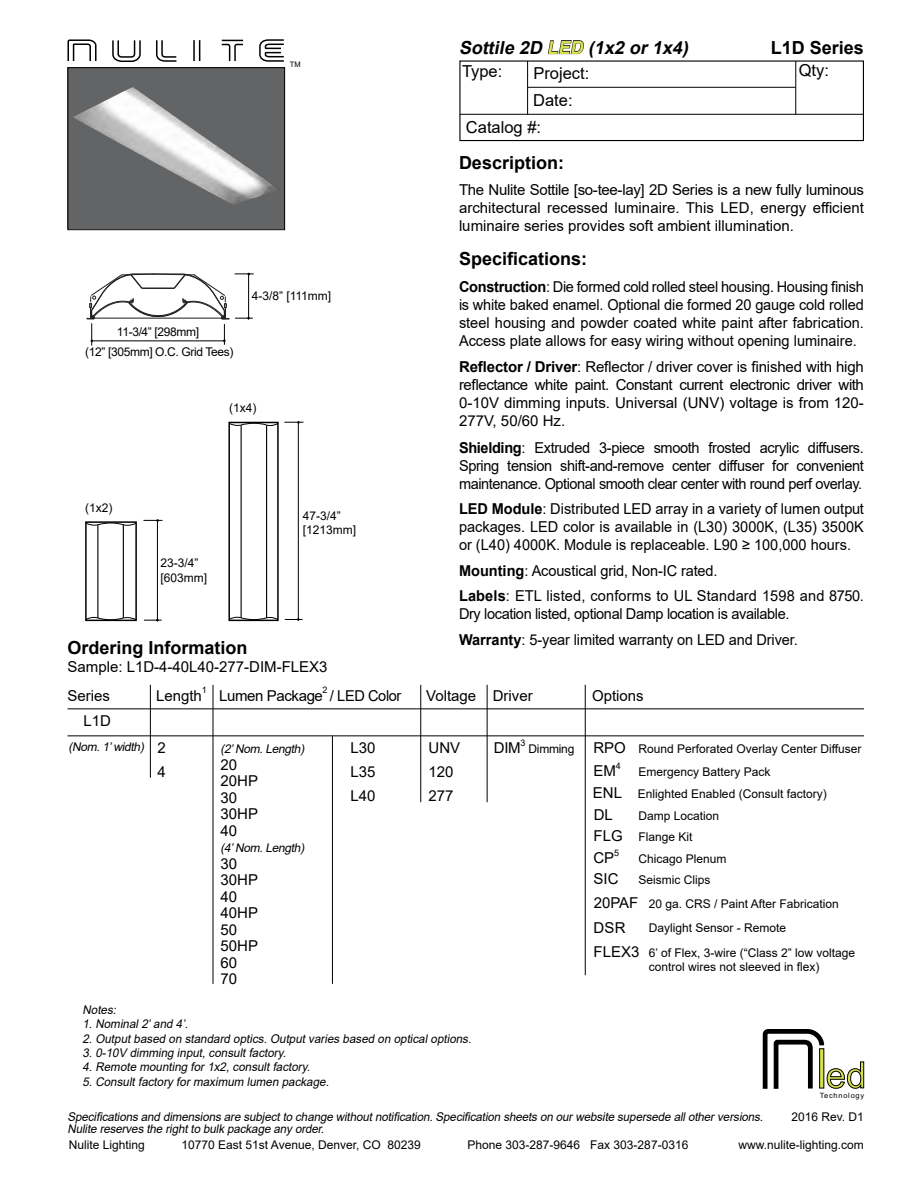
<style>
.page{position:relative;width:918px;height:1188px;background:#fff}
.page>*{position:absolute;margin:0;border:0;box-sizing:border-box;transform-origin:0 0}
.t1{font:36.3px "Arial";color:#d5e04e}
.t2{font:700 18px "Arial";color:#000}
.t3{font:italic 700 18px "Arial";color:#000}
.t4{font:16.5px "Arial";color:#000}
.t5{font:15px/18px "Arial";color:#000;text-align:justify}
.t6{font:15px/25.5px "Arial";letter-spacing:-.025em;color:#000}
.t7{font:12px/14.4px "Arial";color:#000}
.t8{font:italic 12px/14.4px "Arial";color:#000}
.t9{font:12px/20px "Arial";letter-spacing:-.03em;color:#000;text-align:center}
.t10{font:12px "Arial";letter-spacing:-.02em;color:#000}
.t11{font:9px "Arial";color:#000}
.t12{font:7.5px "Arial";color:#000}
.t13{font:7.2px "Arial";letter-spacing:.105em;color:#000}
.s1{color:#d5e04e}
.s2{font-weight:700}
.s3{font-size:15px}
</style>
<div class="page">
<div style="left:68px;top:68px;width:217px;height:162px;background:#636466"></div>
<svg style="left:67px;top:39px;width:217px;height:23px"></svg>
<hr style="left:68px;top:708px;width:796px;height:1px;background:#000">
<hr style="left:68px;top:735px;width:796px;height:1px;background:#000">
<hr style="left:213px;top:685px;width:1px;height:299px;background:#000">
<hr style="left:420px;top:685px;width:1px;height:117px;background:#000">
<hr style="left:585px;top:685px;width:1px;height:290px;background:#000">
<img style="left:73px;top:87px;width:207px;height:118px">
<div style="left:68px;top:68px;width:217px;height:162px;border:1px solid #000"></div>
<hr style="left:487px;top:685px;width:1px;height:117px;background:#000">
<hr style="left:150px;top:685px;width:1px;height:93px;background:#000">
<svg style="left:87px;top:273px;width:167px;height:73px"></svg>
<hr style="left:298px;top:422px;width:1px;height:199px;background:#000">
<svg style="left:285px;top:618px;width:18px;height:3px"></svg>
<hr style="left:157px;top:520px;width:1px;height:101px;background:#000">
<svg style="left:143px;top:519px;width:20px;height:3px"></svg>
<svg style="left:144px;top:619px;width:18px;height:2px"></svg>
<div style="left:85px;top:521px;width:52px;height:100px;border:2px solid #000"></div>
<hr style="left:97px;top:525px;width:1px;height:93px;background:#000">
<hr style="left:123px;top:525px;width:1px;height:93px;background:#000">
<svg style="left:85px;top:522px;width:52px;height:4px"></svg>
<svg style="left:85px;top:617px;width:52px;height:4px"></svg>
<div style="left:228px;top:422px;width:51px;height:199px;border:2px solid #000"></div>
<hr style="left:241px;top:425px;width:1px;height:193px;background:#000">
<hr style="left:266px;top:425px;width:1px;height:193px;background:#000">
<svg style="left:228px;top:421px;width:75px;height:5px"></svg>
<svg style="left:228px;top:617px;width:51px;height:3px"></svg>
<svg style="left:547px;top:40px;width:37px;height:14px"></svg>
<svg style="left:763px;top:1029px;width:102px;height:60px"></svg>
<svg style="left:819px;top:1048px;width:5px;height:41px"></svg>
<hr style="left:332px;top:736px;width:1px;height:248px;background:#000">
<div style="left:138px;top:291px;width:40px;height:9px;background:#fff"></div>
<div style="left:459px;top:60px;width:405px;height:81px;border:1px solid #000"></div>
<hr style="left:528px;top:87px;width:268px;height:1px;background:#000">
<hr style="left:460px;top:114px;width:403px;height:1px;background:#000">
<hr style="left:795px;top:61px;width:1px;height:53px;background:#000">
<hr style="left:527px;top:61px;width:1px;height:53px;background:#000">
<p class="t12" style="left:290px;top:59px;width:12px">TM</p>
<p class="t3" style="left:459px;top:35px;width:235px">Sottile 2D <span class="s1">LED</span> (1x2 or1x4)</p>
<p class="t2" style="left:771px;top:35px;width:95px">L1D Series</p>
<p class="t4" style="left:533px;top:62px;width:57px">Project:</p>
<p class="t4" style="left:799px;top:59px;width:32px">Qty:</p>
<p class="t4" style="left:466px;top:116px;width:77px">Catalog #:</p>
<p class="t4" style="left:462px;top:59px;width:42px">Type:</p>
<p class="t4" style="left:533px;top:89px;width:41px">Date:</p>
<p class="t2" style="left:459px;top:150px;width:107px">Description:</p>
<p class="t5" style="left:459px;top:181px;width:406px">The Nulite Sottile [so-tee-lay] 2D Series is a new fully luminous architectural recessed luminaire. This LED, energy efficient luminaire series provides soft ambient illumination.</p>
<p class="t2" style="left:459px;top:246px;width:130px">Specifications:</p>
<p class="t5" style="left:459px;top:278px;width:406px"><span class="s2">Construction</span>: Die formed cold rolled steel housing. Housing finish is white baked enamel. Optional die formed 20 gauge cold rolled steel housing and powder coated white paint after fabrication.<br>Access plate allows for easy wiring without opening luminaire.</p>
<p class="t5" style="left:459px;top:357px;width:406px"><span class="s2">Reflector / Driver</span>: Reflector / driver cover is finished with high reflectance white paint. Constant current electronic driver with 0-10V dimming inputs. Universal (UNV) voltage is from 120- 277V, 50/60 Hz.</p>
<p class="t5" style="left:459px;top:438px;width:406px"><span class="s2">Shielding</span>: Extruded 3-piece smooth frosted acrylic diffusers.<br>Spring tension shift-and-remove center diffuser for convenient maintenance. Optional smooth clear center with round perf overlay.</p>
<p class="t5" style="left:459px;top:500px;width:406px"><span class="s2">LED Module</span>: Distributed LED array in a variety of lumen output packages. LED color is available in (L30) 3000K, (L35) 3500K or (L40) 4000K. Module is replaceable. L90 ≥ 100,000 hours.</p>
<p class="t5" style="left:459px;top:558px;width:406px;line-height:25.5px"><span class="s2">Mounting</span>: Acoustical grid, Non-IC rated.<br><span class="s2">Labels</span>: ETL listed, conforms to UL Standard 1598 and 8750.</p>
<p class="t6" style="left:459px;top:601px;width:340px">Dry location listed, optional Damp location is available.<br><span class="s2">Warranty</span>: 5-year limited warranty on LED and Driver.</p>
<p class="t7" style="left:252px;top:288px;width:81px">4-3/8” [111mm]</p>
<p class="t9" style="left:85px;top:322px;width:150px">11-3/4” [298mm]<br>(12” [305mm] O.C. Grid Tees)</p>
<p class="t7" style="left:229px;top:401px;width:29px">(1x4)</p>
<p class="t7" style="left:85px;top:500px;width:29px">(1x2)</p>
<p class="t7" style="left:303px;top:509px;width:55px">47-3/4” [1213mm]</p>
<p class="t7" style="left:161px;top:556px;width:48px">23-3/4” [603mm]</p>
<p class="t2" style="left:68px;top:635px;width:182px">Ordering Information</p>
<p class="t5" style="left:68px;top:653px;width:262px;line-height:28.5px">Sample: L1D-4-40L40-277-DIM-FLEX3<br>Series</p>
<p class="t11" style="left:202px;top:684px;width:7px">1</p>
<p class="t11" style="left:323px;top:684px;width:7px">2</p>
<p class="t6" style="left:219px;top:683px;width:184px">Lumen Package / LED Color</p>
<p class="t5" style="left:426px;top:687px;width:52px">Voltage</p>
<p class="t5" style="left:592px;top:687px;width:53px">Options</p>
<p class="t5" style="left:429px;top:736px;width:33px;line-height:24px;text-align:left">UNV<br>120<br>277</p>
<p class="t5" style="left:156px;top:687px;width:47px">Length</p>
<p class="t5" style="left:493px;top:687px;width:41px">Driver</p>
<p class="t5" style="left:84px;top:712px;width:29px">L1D</p>
<p class="t8" style="left:69px;top:739px;width:80px">(Nom.1’width)</p>
<p class="t5" style="left:494px;top:739px;width:28px">DIM</p>
<p class="t11" style="left:520px;top:736px;width:7px">3</p>
<p class="t5" style="left:158px;top:736px;width:10px;line-height:24px">2<br>4</p>
<p class="t5" style="left:350px;top:736px;width:27px;line-height:24px">L30<br>L35<br>L40</p>
<p class="t7" style="left:593px;top:742px;width:270px"><span class="s3">RPO</span> Round Perforated Overlay Center Diffuser</p>
<p class="t8" style="left:220px;top:742px;width:88px">(2’Nom.Length)</p>
<p class="t5" style="left:220px;top:756px;width:39px;line-height:16.5px;text-align:left">20<br>20HP<br>30<br>30HP<br>40</p>
<p class="t8" style="left:220px;top:841px;width:88px">(4’Nom.Length)</p>
<p class="t5" style="left:220px;top:855px;width:39px;line-height:16.5px;text-align:left">30<br>30HP<br>40<br>40HP<br>50<br>50HP<br>60<br>70</p>
<p class="t10" style="left:529px;top:741px;width:47px">Dimming</p>
<p class="t5" style="left:593px;top:762px;width:24px">EM</p>
<p class="t11" style="left:616px;top:759px;width:7px">4</p>
<p class="t7" style="left:638px;top:765px;width:134px">Emergency Battery Pack</p>
<p class="t7" style="left:593px;top:786px;width:235px"><span class="s3">ENL</span> Enlighted Enabled (Consult factory)</p>
<p class="t5" style="left:594px;top:806px;width:21px">DL</p>
<p class="t7" style="left:594px;top:805px;width:127px;line-height:21px;text-indent:45px">Damp Location<br><span class="s3">FLG</span> Flange Kit</p>
<p class="t5" style="left:594px;top:870px;width:27px">SIC</p>
<p class="t7" style="left:638px;top:873px;width:73px">Seismic Clips</p>
<p class="t5" style="left:593px;top:849px;width:22px">CP</p>
<p class="t11" style="left:614px;top:846px;width:7px">5</p>
<p class="t7" style="left:638px;top:851px;width:90px">Chicago Plenum</p>
<p class="t7" style="left:594px;top:896px;width:247px"><span class="s3">20PAF</span> 20 ga. CRS / Paint After Fabrication</p>
<p class="t5" style="left:593px;top:918px;width:34px">DSR</p>
<p class="t7" style="left:649px;top:921px;width:139px">Daylight Sensor - Remote</p>
<p class="t7" style="left:649px;top:946px;width:208px;text-indent:-55px"><span class="s3">FLEX3</span> 6’ of Flex, 3-wire (“Class 2” low voltage control wires not sleeved in flex)</p>
<p class="t8" style="left:82px;top:1002px;width:393px">Notes:<br>1.Nominal2’and 4’.<br>2.Outputbased on standard optics.Outputvaries based on opticaloptions.<br>3.0-10V dimming input,consultfactory.<br>4.Remote mounting for1x2,consultfactory.<br>5.Consultfactory formaximum lumen package.</p>
<p class="t8" style="left:68px;top:1111px;width:700px;line-height:12px">Specifications and dimensions are subjectto change withoutnotification.Specification sheets on ourwebsite supersede allotherversions.<br>Nulite reserves the rightto bulk package any order.</p>
<h1 class="t1" style="left:826px;top:1051px;width:42px">ed</h1>
<p class="t13" style="left:820px;top:1091px;width:46px">Technology</p>
<p class="t7" style="left:792px;top:1109px;width:74px">2016 Rev. D1</p>
<p class="t7" style="left:69px;top:1138px;width:78px">Nulite Lighting</p>
<p class="t7" style="left:182px;top:1138px;width:241px">10770 East 51st Avenue, Denver, CO 80239</p>
<p class="t7" style="left:468px;top:1138px;width:222px">Phone 303-287-9646 Fax 303-287-0316</p>
<p class="t7" style="left:738px;top:1138px;width:127px">www.nulite-lighting.com</p>
</div>
